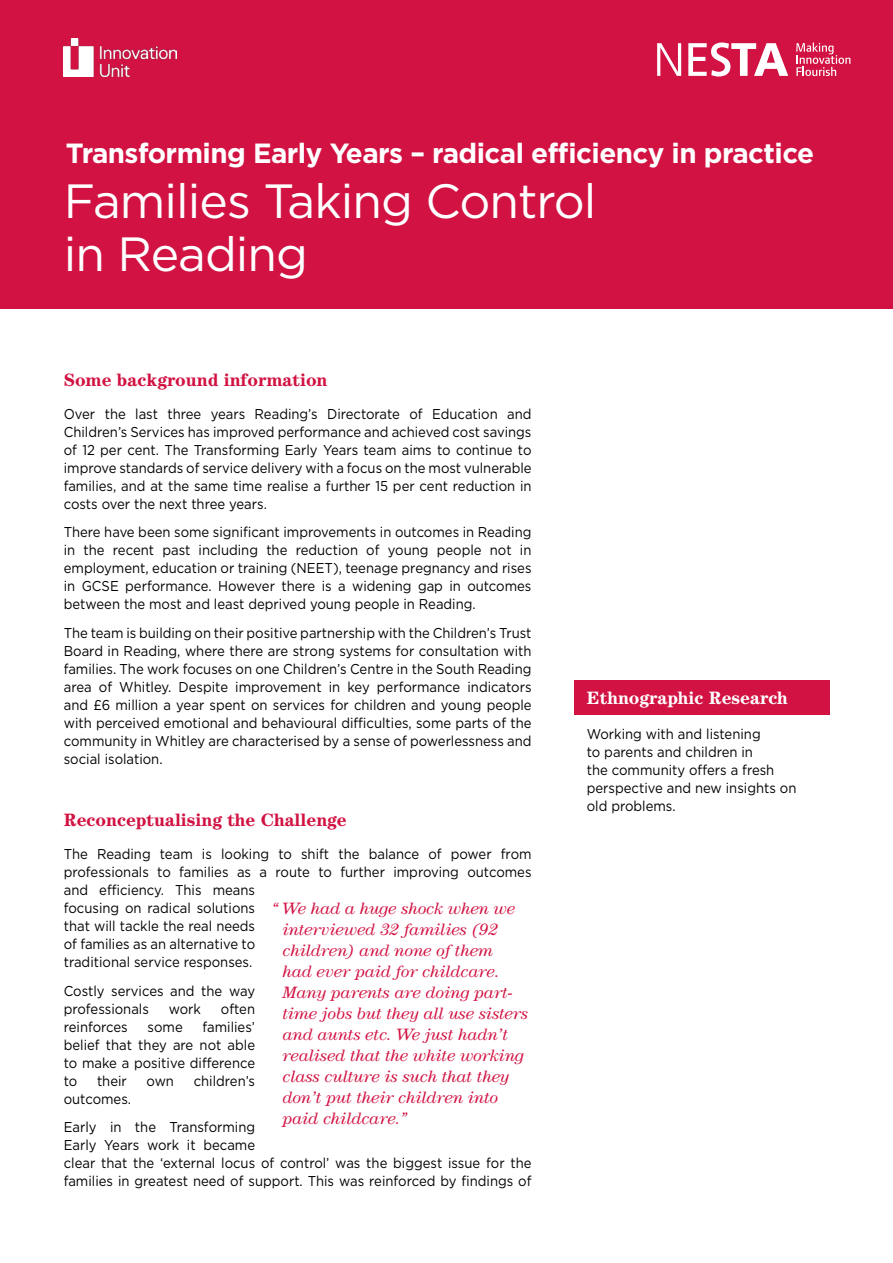
<style>
.page{position:relative;width:893px;height:1263px;background:#fff}
.page>*{position:absolute;margin:0;border:0;box-sizing:border-box;transform-origin:0 0}
.t1{font:48px/52.5px "Gotham HTF";letter-spacing:-.02em;color:#fff}
.t2{font:700 27.75px "Gotham HTF";letter-spacing:-.02em;color:#fff}
.t3{font:700 18px "Century IT Cby BT";color:#d11242}
.t4{font:700 18px "Century IT Cby BT";color:#fff}
.t5{font:italic 16.5px/21px "Century IT Cby BT";color:#d11242}
.t6{font:14.25px/18px "Gotham HTF";color:#000;scale:.92 1}
</style>
<div class="page">
<div style="left:0;top:0;width:893px;height:308px;background:#d11242"></div>
<div style="left:574px;top:680px;width:255px;height:34px;background:#d11242"></div>
<img style="left:64px;top:39px;width:113px;height:38px">
<svg style="left:796px;top:43px;width:54px;height:33px"></svg>
<svg style="left:657px;top:43px;width:24px;height:33px"></svg>
<svg style="left:688px;top:43px;width:100px;height:34px"></svg>
<h2 class="t2" style="left:66px;top:137px;width:750px">Transforming Early Years – radical efficiency in practice</h2>
<h1 class="t1" style="left:64px;top:174px;width:534px">Families Taking Control in Reading</h1>
<p class="t3" style="left:64px;top:368px;width:265px">Some background information</p>
<p class="t6" style="left:64px;top:404px;width:510px;text-align:justify">Over the last three years Reading’s Directorate of Education and Children’s Services has improved performance and achieved cost savings of 12 per cent. The Transforming Early Years team aims to continue to improve standards of service delivery with a focus on the most vulnerable families, and at the same time realise a further 15 per cent reduction in costs over the next three years.</p>
<p class="t6" style="left:64px;top:523px;width:510px;text-align:justify">There have been some significant improvements in outcomes in Reading in the recent past including the reduction of young people not in employment, education or training (NEET), teenage pregnancy and rises in GCSE performance. However there is a widening gap in outcomes between the most and least deprived young people in Reading.</p>
<p class="t6" style="left:64px;top:624px;width:510px;text-align:justify">The team is building on their positive partnership with the Children’s Trust Board in Reading, where there are strong systems for consultation with families. The work focuses on one Children’s Centre in the South Reading area of Whitley. Despite improvement in key performance indicators and £6 million a year spent on services for children and young people with perceived emotional and behavioural difficulties, some parts of the community in Whitley are characterised by a sense of powerlessness and social isolation.</p>
<p class="t3" style="left:64px;top:809px;width:285px">Reconceptualising the Challenge</p>
<p class="t6" style="left:64px;top:845px;width:510px">The Reading team is looking to shift the balance of power from professionals to families as a route to further improving outcomes and efficiency. This means<br>focusing on radical solutions<br>that will tackle the real needs<br>of families as an alternative to<br>traditional service responses.</p>
<p class="t6" style="left:64px;top:981px;width:209px">Costly services and the way professionals</p>
<p class="t5" style="left:283px;top:898px;width:247px;text-indent:-11px">“ We had a huge shock when we interviewed 32 families (92 children) and none of them<br>had ever paid for childcare.<br>Many parents are doing part&shy;time jobs but they all use sisters and aunts etc. We just hadn’t realised that the white working class culture is such that they don’t put their children into paid childcare.”</p>
<p class="t6" style="left:169px;top:999px;width:36px">work</p>
<p class="t6" style="left:221px;top:999px;width:39px">often</p>
<p class="t6" style="left:64px;top:1017px;width:210px;text-align:justify;text-indent:139px">families’ belief that they are not able to make a positive difference to</p>
<p class="t6" style="left:64px;top:1017px;width:71px">reinforces</p>
<p class="t6" style="left:148px;top:1017px;width:40px">some</p>
<p class="t6" style="left:97px;top:1071px;width:34px">their</p>
<p class="t6" style="left:147px;top:1071px;width:31px">own</p>
<p class="t6" style="left:194px;top:1071px;width:68px">children’s</p>
<p class="t6" style="left:64px;top:1084px;width:209px;line-height:28.7px">outcomes.<br>Early in the Transforming</p>
<p class="t6" style="left:64px;top:1136px;width:510px">Early Years work it became<br>clear that the ‘external locus of control’ was the biggest issue for the families in greatest need of support. This was reinforced by findings of</p>
<p class="t4" style="left:587px;top:687px;width:203px">Ethnographic Research</p>
<p class="t6" style="left:587px;top:725px;width:229px">Working with and listening<br>to parents and children in<br>the community offers a fresh perspective and new insights on old problems.</p>
</div>
